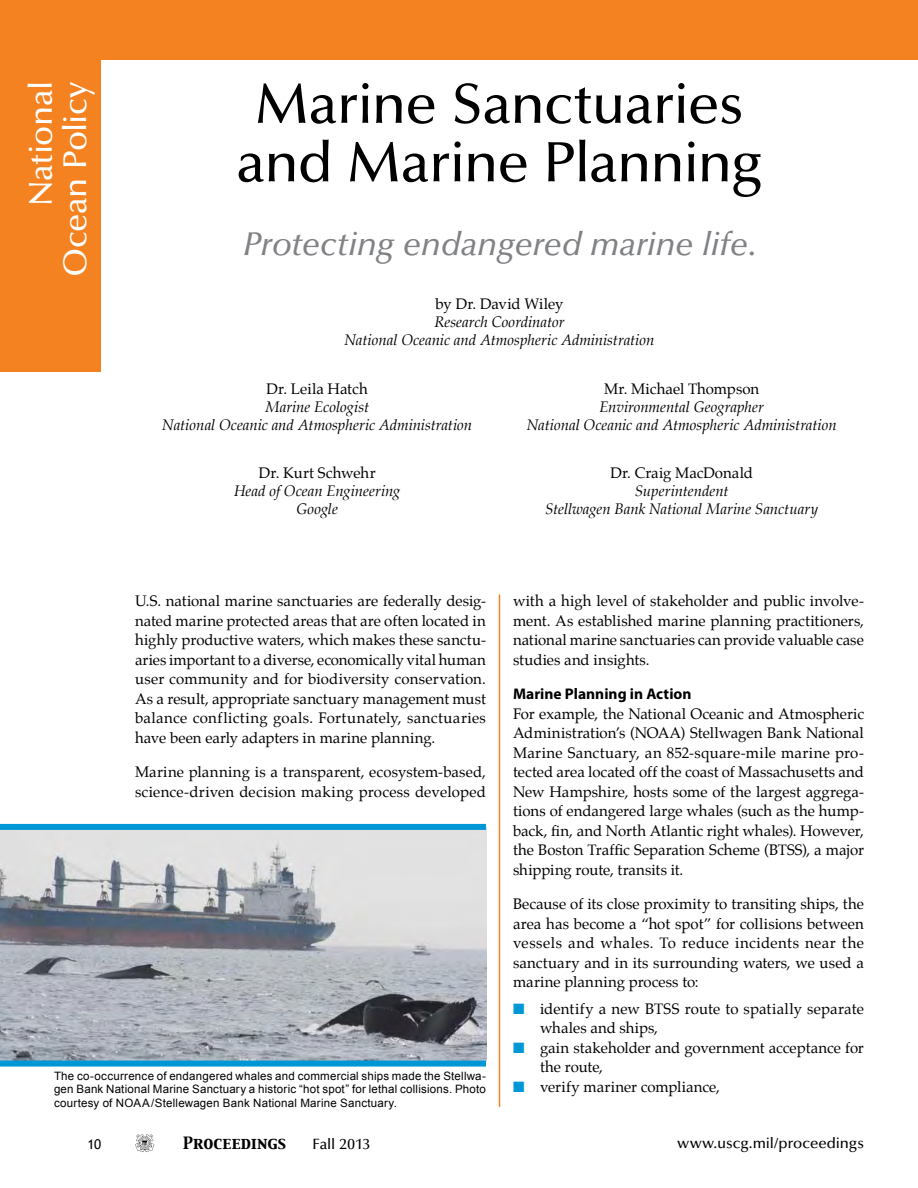
<style>
.page{position:relative;width:918px;height:1188px;background:#fff}
.page>*{position:absolute;margin:0;border:0;box-sizing:border-box;transform-origin:0 0}
.t1{font:500 57px/58.5px "Optima LT Std";letter-spacing:-.02em;color:#000;text-align:center}
.t2{font:italic 500 33px "Optima LT Std";letter-spacing:-.01em;color:#808285}
.t3{font:500 33px/34.5px "Optima LT Std";letter-spacing:-.015em;color:#fff;text-align:right}
.t4{font:700 15.45px "Myriad Pro";color:#000}
.t5{font:15px/19.5px "Palatino";letter-spacing:.005em;color:#000;text-align:justify}
.t6{font:italic 15px/18px "Palatino";color:#000;text-align:center}
.t7{font:500 15px "Optima LT Std";color:#000}
.t8{font:15px "Capitals";letter-spacing:.02em;color:#000}
.t9{font:13.5px "Trebuchet MS";color:#000}
.t10{font:11.55px/13.8px "Arial";letter-spacing:.015em;color:#000;text-align:justify}
.s1{color:#0097d6}
</style>
<div class="page">
<svg style="left:135px;top:1134px;width:19px;height:18px"></svg>
<hr style="left:499px;top:595px;width:1px;height:512px;background:#f58220">
<img style="left:0;top:830px;width:486px;height:231px">
<div style="left:0;top:824px;width:486px;height:6px;background:#0097d6"></div>
<div style="left:0;top:1061px;width:486px;height:6px;background:#0097d6"></div>
<div style="left:0;top:58px;width:100px;height:313px;background:#f58220"></div>
<div style="left:0;top:0;width:918px;height:60px;background:#f58220"></div>
<h2 class="t3" style="left:24px;top:277px;width:198px;rotate:-90deg">National<br>Ocean Policy</h2>
<h1 class="t1" style="left:236px;top:76px;width:528px">Marine Sanctuaries and Marine Planning</h1>
<h2 class="t2" style="left:243px;top:225px;width:515px">Protecting endangered marine life.</h2>
<p class="t5" style="left:435px;top:296px;width:130px">by Dr. David Wiley</p>
<p class="t6" style="left:344px;top:315px;width:312px">Research Coordinator<br>National Oceanic and Atmospheric Administration</p>
<p class="t5" style="left:267px;top:380px;width:103px">Dr. Leila Hatch</p>
<p class="t6" style="left:162px;top:399px;width:312px">Marine Ecologist<br>National Oceanic and Atmospheric Administration</p>
<p class="t5" style="left:259px;top:464px;width:118px">Dr. Kurt Schwehr</p>
<p class="t6" style="left:234px;top:483px;width:168px">Head of Ocean Engineering<br>Google</p>
<p class="t5" style="left:604px;top:380px;width:157px">Mr. Michael Thompson</p>
<p class="t6" style="left:527px;top:399px;width:312px">Environmental Geographer<br>National Oceanic and Atmospheric Administration</p>
<p class="t5" style="left:610px;top:464px;width:144px">Dr. Craig MacDonald</p>
<p class="t6" style="left:545px;top:483px;width:274px">Superintendent<br>Stellwagen Bank National Marine Sanctuary</p>
<p class="t5" style="left:135px;top:593px;width:353px">U.S. national marine sanctuaries are federally desig&shy;nated marine protected areas that are often located in highly productive waters, which makes these sanctu&shy;aries important to a diverse, economically vital human user community and for biodiversity conservation.<br>As a result, appropriate sanctuary management must balance conflicting goals. Fortunately, sanctuaries have been early adapters in marine planning.</p>
<p class="t5" style="left:135px;top:764px;width:352px">Marine planning is a transparent, ecosystem-based, science-driven decision making process developed</p>
<p class="t10" style="left:54px;top:1069px;width:434px">The co-occurrence of endangered whales and commercial ships made the Stellwa&shy;gen Bank National Marine Sanctuary a historic “hot spot” for lethal collisions. Photo courtesy of NOAA/Stellewagen Bank National Marine Sanctuary.</p>
<p class="t5" style="left:513px;top:593px;width:352px">with a high level of stakeholder and public involve&shy;ment. As established marine planning practitioners, national marine sanctuaries can provide valuable case studies and insights.</p>
<p class="t4" style="left:513px;top:684px;width:180px">Marine Planning in Action</p>
<p class="t5" style="left:513px;top:705px;width:353px">For example, the National Oceanic and Atmospheric Administration’s (NOAA) Stellwagen Bank National Marine Sanctuary, an 852-square-mile marine pro&shy;tected area located off the coast of Massachusetts and New Hampshire, hosts some of the largest aggrega&shy;tions of endangered large whales (such as the hump&shy;back, fin, and North Atlantic right whales). However, the Boston Traffic Separation Scheme (BTSS), a major shipping route, transits it.</p>
<p class="t5" style="left:513px;top:896px;width:353px">Because of its close proximity to transiting ships, the area has become a “hot spot” for collisions between vessels and whales. To reduce incidents near the sanctuary and in its surrounding waters, we used a marine planning process to:</p>
<p class="t5" style="left:540px;top:1000px;width:325px;text-indent:-27px"><span class="s1">■</span> identify a new BTSS route to spatially separate whales and ships,</p>
<p class="t5" style="left:540px;top:1039px;width:325px;text-indent:-27px"><span class="s1">■</span> gain stakeholder and government acceptance for the route,</p>
<p class="t5" style="left:513px;top:1078px;width:208px"><span class="s1">■</span> verify mariner compliance,</p>
<p class="t9" style="left:88px;top:1136px;width:15px">10</p>
<p class="t8" style="left:183px;top:1133px;width:105px">Proceedings</p>
<p class="t7" style="left:312px;top:1136px;width:59px">Fall 2013</p>
<p class="t7" style="left:678px;top:1135px;width:188px">www.uscg.mil/proceedings</p>
</div>
